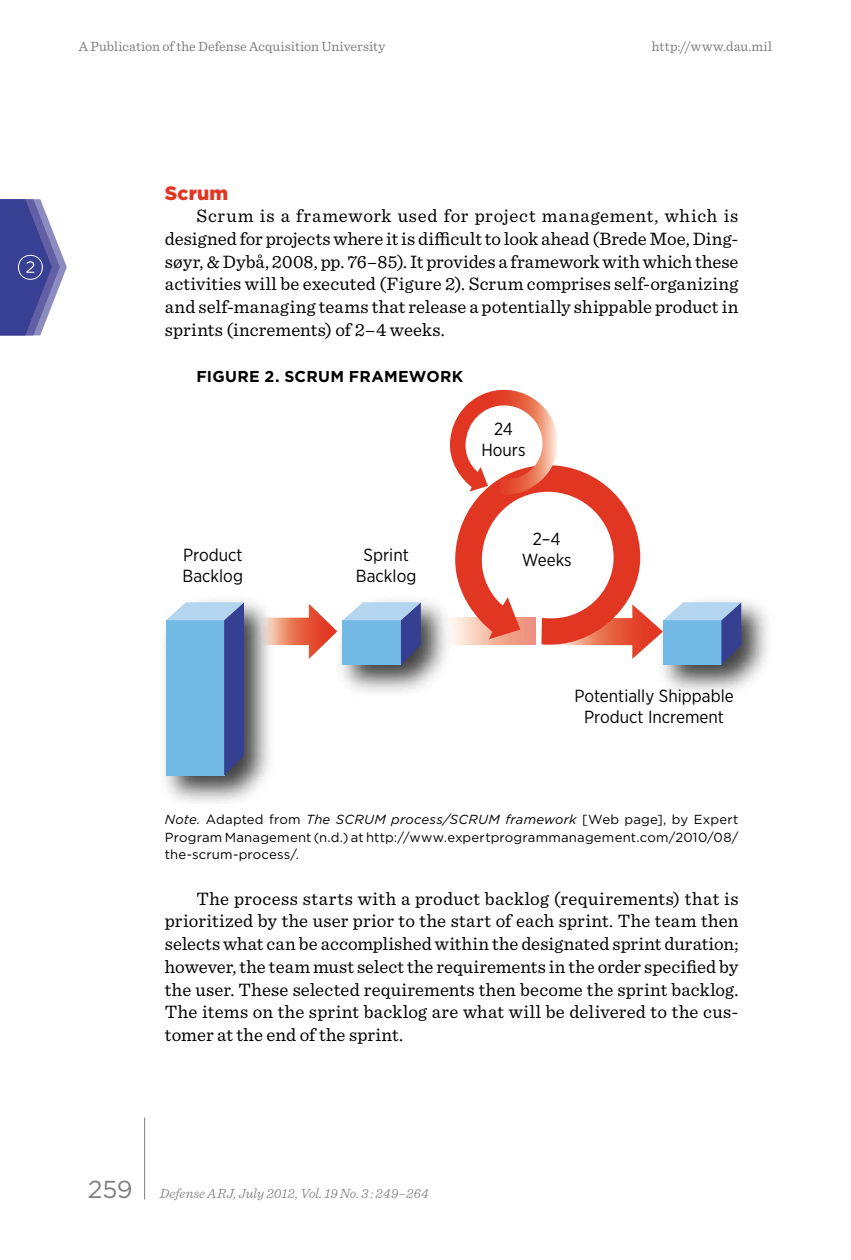
<style>
.page{position:relative;width:851px;height:1260px;background:#fff}
.page>*{position:absolute;margin:0;border:0;box-sizing:border-box;transform-origin:0 0}
.Level_2_Header{font:900 19.25px "Gotham";letter-spacing:.01em;color:#e13622}
.Body_Text{font:18.9px/22.8px "Sentinel";letter-spacing:.01em;color:#000;text-align:justify}
.t1{font:17.5px/21px "Gotham Narrow";color:#000;text-align:center}
.t2{font:700 15.75px "Gotham";letter-spacing:.02em;color:#000}
.t3{font:14px "Sentinel";letter-spacing:.005em;color:#7d7e80}
.t4{font:italic 300 14px "Sentinel";letter-spacing:.01em;color:#7d7e80}
.Table_Note{font:13.12px/17.5px "Gotham";letter-spacing:.015em;color:#000;text-align:justify}
.s1{font-style:italic}
.s2{font-family:"Gotham";font-weight:400;font-style:normal;font-size:24.5px}
</style>
<div class="page">
<hr style="left:144px;top:1118px;width:1px;height:82px;background:#7d7e80">
<svg style="left:0;top:199px;width:67px;height:136px"></svg>
<svg style="left:283px;top:604px;width:46px;height:55px"></svg>
<img style="left:164px;top:600px;width:119px;height:203px">
<svg style="left:166px;top:602px;width:78px;height:173px;background:#6da2d4"></svg>
<img style="left:329px;top:600px;width:120px;height:92px">
<svg style="left:343px;top:602px;width:78px;height:63px;background:#7aa8d4"></svg>
<img style="left:662px;top:601px;width:106px;height:91px">
<svg style="left:449px;top:390px;width:292px;height:275px"></svg>
<p class="t3" style="left:79px;top:35px;width:308px">A Publication of the Defense Acquisition University</p>
<p class="t3" style="left:652px;top:35px;width:122px">http://www.dau.mil</p>
<h2 class="Level_2_Header" style="left:165px;top:179px;width:65px">Scrum</h2>
<p class="Body_Text" style="left:165px;top:203px;width:575px;text-indent:31px">Scrum is a framework used for project management, which is designed for projects where it is difficult to look ahead (Brede Moe, Ding&shy;søyr, &amp; Dybå, 2008, pp. 76–85). It provides a framework with which these activities will be executed (Figure 2). Scrum comprises self-organizing and self-managing teams that release a potentially shippable product in sprints (increments) of 2–4 weeks.</p>
<p class="t2" style="left:196px;top:365px;width:268px">FIGURE 2. SCRUM FRAMEWORK</p>
<p class="t1" style="left:182px;top:544px;width:62px;text-align:left">Product<br>Backlog</p>
<p class="t1" style="left:356px;top:544px;width:62px">Sprint<br>Backlog</p>
<p class="t1" style="left:481px;top:418px;width:46px">24<br>Hours</p>
<p class="t1" style="left:522px;top:528px;width:51px">2–4<br>Weeks</p>
<p class="t1" style="left:574px;top:685px;width:161px">Potentially Shippable<br>Product Increment</p>
<p class="Table_Note" style="left:165px;top:811px;width:575px"><span class="s1">Note.</span> Adapted from <span class="s1">The SCRUM process/SCRUM framework</span> [Web page], by Expert Program Management (n.d.) at http://www.expertprogrammanagement.com/2010/08/ the-scrum-process/.</p>
<p class="Body_Text" style="left:165px;top:886px;width:575px;text-indent:31px">The process starts with a product backlog (requirements) that is prioritized by the user prior to the start of each sprint. The team then selects what can be accomplished within the designated sprint duration; however, the team must select the requirements in the order specified by the user. These selected requirements then become the sprint backlog.<br>The items on the sprint backlog are what will be delivered to the cus&shy;tomer at the end of the sprint.</p>
<p class="t4" style="left:88px;top:1183px;width:342px"><span class="s2">259</span> Defense ARJ, July 2012, Vol. 19 No. 3 : 249–264</p>
</div>
